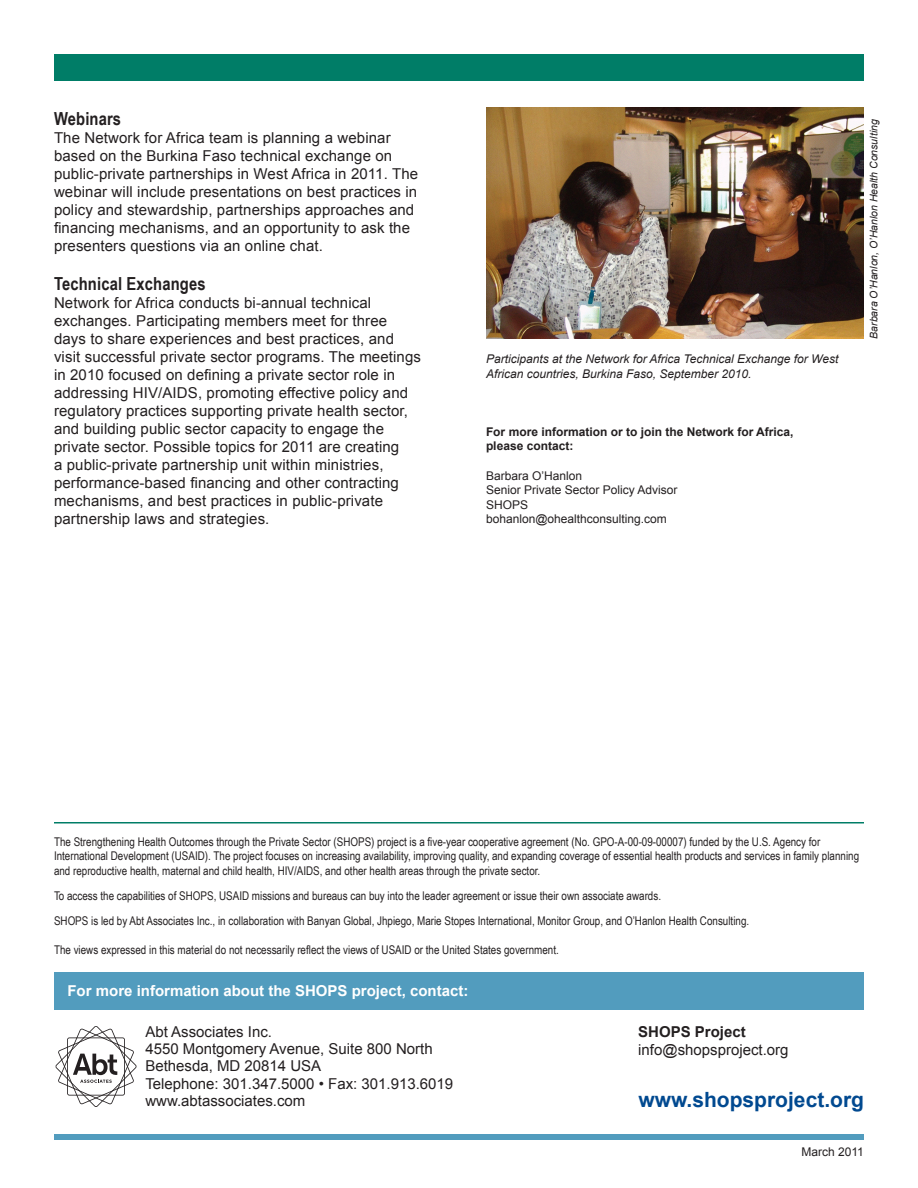
<style>
.page{position:relative;width:918px;height:1188px;background:#fff}
.page>*{position:absolute;margin:0;border:0;box-sizing:border-box;transform-origin:0 0}
.t1{font:700 21px "Arial";color:#014990}
.t2{font:700 18px "Arial Narrow";letter-spacing:.01em;color:#231f20}
.t3{font:15px/18px "Arial";letter-spacing:.01em;color:#231f20}
.t4{font:700 15px "Arial";color:#fff}
.t5{font:700 15px "Arial";color:#231f20}
.t6{font:12px/14.4px "Arial Narrow";color:#231f20}
.t7{font:italic 12px/14.4px "Arial";color:#231f20}
.t8{font:12px "Arial";color:#231f20}
.t9{font:700 12px "Arial";color:#231f20}
.t10{font:italic 10.5px "Arial";color:#231f20}
</style>
<div class="page">
<img style="left:486px;top:108px;width:378px;height:231px">
<div style="left:54px;top:54px;width:810px;height:27px;background:#007d67"></div>
<svg style="left:56px;top:1026px;width:81px;height:81px"></svg>
<div style="left:54px;top:972px;width:810px;height:38px;background:#529cbe"></div>
<div style="left:54px;top:1134px;width:810px;height:5px;background:#529cbe"></div>
<hr style="left:54px;top:822px;width:810px;height:2px;background:#007d67">
<p class="t2" style="left:54px;top:108px;width:69px">Webinars</p>
<p class="t3" style="left:54px;top:129px;width:366px">The Network for Africa team is planning a webinar based on the Burkina Faso technical exchange on public-private partnerships in West Africa in 2011. The webinar will include presentations on best practices in policy and stewardship, partnerships approaches and financing mechanisms, and an opportunity to ask the presenters questions via an online chat.</p>
<p class="t2" style="left:54px;top:274px;width:153px">Technical Exchanges</p>
<p class="t3" style="left:54px;top:294px;width:369px">Network for Africa conducts bi-annual technical exchanges. Participating members meet for three days to share experiences and best practices, and visit successful private sector programs. The meetings in 2010 focused on defining a private sector role in addressing HIV/AIDS, promoting effective policy and regulatory practices supporting private health sector, and building public sector capacity to engage the private sector. Possible topics for 2011 are creating<br>a public-private partnership unit within ministries, performance-based financing and other contracting mechanisms, and best practices in public-private partnership laws and strategies.</p>
<p class="t7" style="left:486px;top:352px;width:354px">Participants at the Network for Africa Technical Exchange for West<br>African countries, Burkina Faso, September 2010.</p>
<p class="t9" style="left:486px;top:425px;width:309px">For more information or to join the Network for Africa,</p>
<p class="t9" style="left:486px;top:439px;width:89px">please contact:</p>
<p class="t8" style="left:486px;top:469px;width:98px">Barbara O’Hanlon</p>
<p class="t8" style="left:486px;top:483px;width:193px">Senior Private Sector Policy Advisor</p>
<p class="t8" style="left:486px;top:498px;width:44px">SHOPS</p>
<p class="t8" style="left:486px;top:512px;width:182px">bohanlon@ohealthconsulting.com</p>
<p class="t10" style="left:868px;top:339px;width:221px;rotate:-90deg">Barbara O’Hanlon, O’Hanlon Health Consulting</p>
<p class="t6" style="left:54px;top:834px;width:807px">The Strengthening Health Outcomes through the Private Sector (SHOPS) project is a five-year cooperative agreement (No. GPO-A-00-09-00007) funded by the U.S. Agency for<br>International Development (USAID). The project focuses on increasing availability, improving quality, and expanding coverage of essential health products and services in family planning and reproductive health, maternal and child health, HIV/AIDS, and other health areas through the private sector.</p>
<p class="t6" style="left:54px;top:888px;width:609px">To access the capabilities of SHOPS, USAID missions and bureaus can buy into the leader agreement or issue their own associate awards.</p>
<p class="t6" style="left:54px;top:913px;width:697px">SHOPS is led by Abt Associates Inc., in collaboration with Banyan Global, Jhpiego, Marie Stopes International, Monitor Group, and O’Hanlon Health Consulting.</p>
<p class="t6" style="left:54px;top:942px;width:506px">The views expressed in this material do not necessarily reflect the views of USAID or the United States government.</p>
<p class="t4" style="left:68px;top:982px;width:402px">For more information about the SHOPS project, contact:</p>
<p class="t3" style="left:145px;top:1023px;width:128px">Abt Associates Inc.</p>
<p class="t3" style="left:145px;top:1040px;width:289px">4550 Montgomery Avenue, Suite 800 North</p>
<p class="t3" style="left:145px;top:1057px;width:177px">Bethesda, MD 20814 USA</p>
<p class="t3" style="left:145px;top:1074px;width:309px">Telephone: 301.347.5000 • Fax: 301.913.6019</p>
<p class="t3" style="left:145px;top:1092px;width:162px">www.abtassociates.com</p>
<p class="t5" style="left:638px;top:1023px;width:109px">SHOPS Project</p>
<p class="t3" style="left:638px;top:1041px;width:152px">info@shopsproject.org</p>
<p class="t1" style="left:638px;top:1088px;width:227px">www.shopsproject.org</p>
<p class="t8" style="left:802px;top:1145px;width:64px">March 2011</p>
</div>
